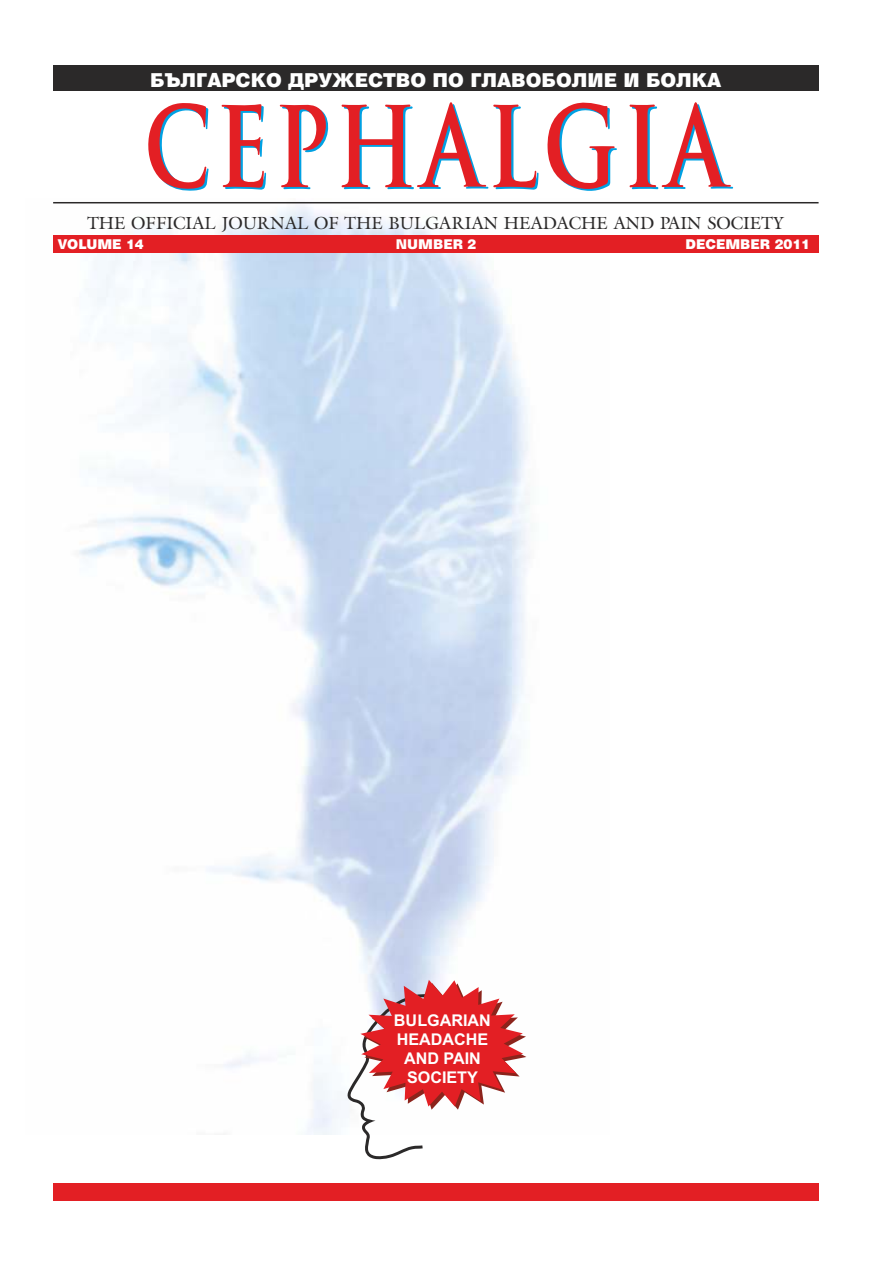
<style>
.page{position:relative;width:893px;height:1263px;background:#fff}
.page>*{position:absolute;margin:0;border:0;box-sizing:border-box;transform-origin:0 0}
.t1{font:19.2px "Hebar Black Normal";color:#fff}
.t2{font:17.25px "Galliard IT Cby BT";color:#2b2929}
.t3{font:700 16.2px/18.8px "Arial";color:#fff;text-align:center}
.t4{font:13.5px "Hebar Black Normal";color:#fff}
</style>
<div class="page">
<img style="left:53px;top:201px;width:556px;height:933px">
<div style="left:53px;top:65px;width:766px;height:26px;background:#2b2929"></div>
<hr style="left:53px;top:202px;width:766px;height:1px;background:#2b2929">
<div style="left:53px;top:235px;width:766px;height:17px;background:#e31f24"></div>
<div style="left:53px;top:1184px;width:766px;height:17px;background:#e31f24"></div>
<svg style="left:148px;top:102px;width:583px;height:88px"></svg>
<svg style="left:347px;top:980px;width:179px;height:180px"></svg>
<p class="t1" style="left:150px;top:69px;width:573px">БЪËГАРСКО ÄРУЖЕСТÂО ÏО ГËАÂОБОËÈЕ È БОËКА</p>
<p class="t2" style="left:87px;top:215px;width:698px">THE OFFICIAL JOURNAL OF THE BULGARIAN HEADACHE AND PAIN SOCIETY</p>
<p class="t4" style="left:58px;top:236px;width:88px">VOLUME 14</p>
<p class="t4" style="left:396px;top:236px;width:82px">NUMBER 2</p>
<p class="t4" style="left:685px;top:236px;width:126px">DECEMBER 2011</p>
<p class="t3" style="left:394px;top:1013px;width:98px">BULGARIAN<br>HEADACHE<br>AND PAIN<br>SOCIETY</p>
</div>
